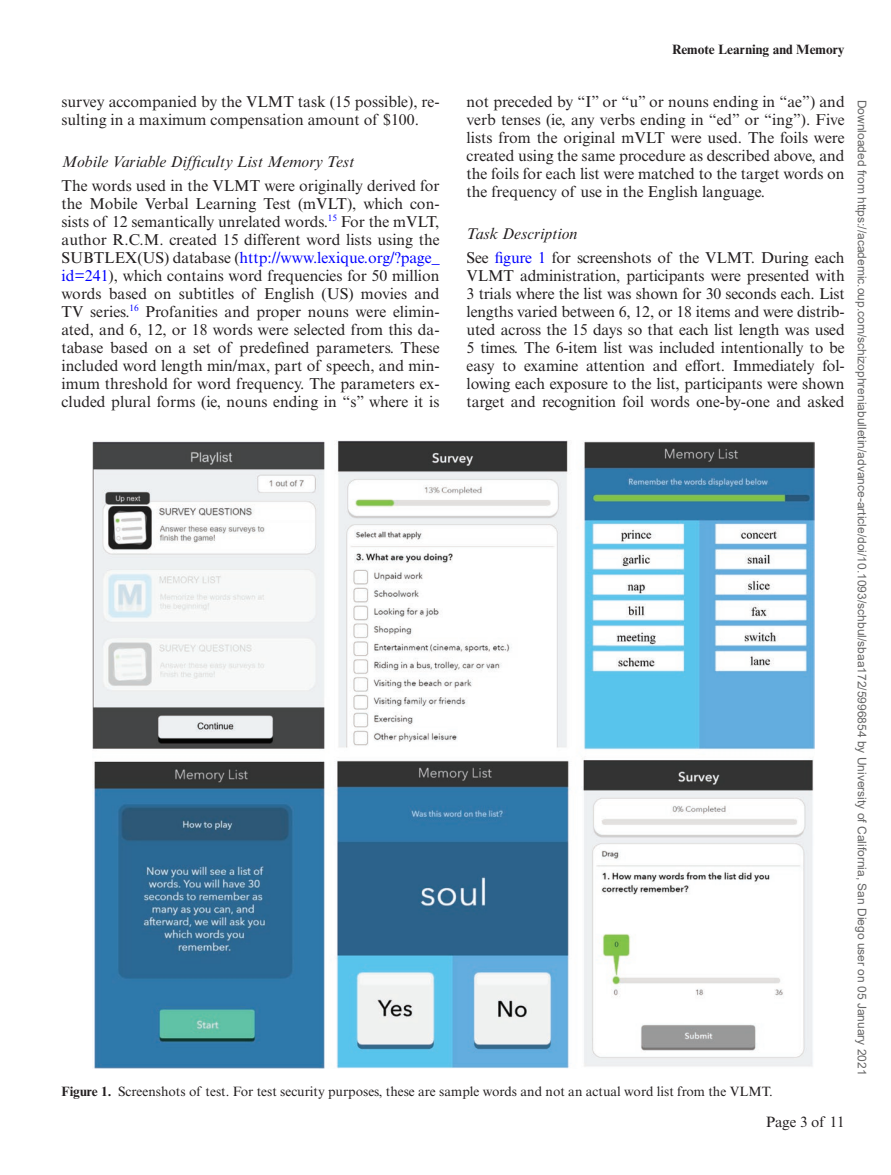
<style>
.page{position:relative;width:891px;height:1175px;background:#fff}
.page>*{position:absolute;margin:0;border:0;box-sizing:border-box;transform-origin:0 0}
.t1{font:15.75px/18px "Times New Roman MT Std";color:#231f20;text-align:justify}
.t2{font:italic 15.75px "Times New Roman MT Std";color:#231f20}
.t3{font:15px "Times New Roman MT Std";color:#231f20}
.t4{font:13.5px "Times New Roman MT Std";color:#231f20}
.t5{font:700 13.5px "Times New Roman MT Std";color:#231f20}
.t6{font:12px "Arial";color:#666}
.s1{color:#00f}
.s2{font-style:italic}
.s3{font-weight:700}
</style>
<div class="page">
<img style="left:92px;top:441px;width:722px;height:627px">
<p class="t5" style="left:672px;top:41px;width:174px">Remote Learning and Memory</p>
<p class="t1" style="left:62px;top:92px;width:380px">survey accompanied by the VLMT task (15 possible), re&shy;sulting in a maximum compensation amount of $100.</p>
<p class="t2" style="left:62px;top:152px;width:294px">Mobile Variable Difficulty List Memory Test</p>
<p class="t1" style="left:61px;top:176px;width:380px">The words used in the VLMT were originally derived for the Mobile Verbal Learning Test (mVLT), which con&shy;sists of 12 semantically unrelated words.<sup>15</sup> For the mVLT, author R.C.M. created 15 different word lists using the SUBTLEX(US) database (<span class="s1">http://www.lexique.org/?page_ id=241</span>), which contains word frequencies for 50 million words based on subtitles of English (US) movies and TV series.<sup>16</sup> Profanities and proper nouns were elimin&shy;ated, and 6, 12, or 18 words were selected from this da&shy;tabase based on a set of predefined parameters. These included word length min/max, part of speech, and min&shy;imum threshold for word frequency. The parameters ex&shy;cluded plural forms (ie, nouns ending in “s” where it is</p>
<p class="t1" style="left:466px;top:92px;width:380px">not preceded by “I” or “u” or nouns ending in “ae”) and verb tenses (ie, any verbs ending in “ed” or “ing”). Five lists from the original mVLT were used. The foils were created using the same procedure as described above, and the foils for each list were matched to the target words on the frequency of use in the English language.</p>
<p class="t1" style="left:466px;top:221px;width:379px;line-height:24px"><span class="s2">Task Description<br></span>See <span class="s1">figure 1</span> for screenshots of the VLMT. During each</p>
<p class="t1" style="left:466px;top:266px;width:380px">VLMT administration, participants were presented with 3 trials where the list was shown for 30 seconds each. List lengths varied between 6, 12, or 18 items and were distrib&shy;uted across the 15 days so that each list length was used 5 times. The 6-item list was included intentionally to be easy to examine attention and effort. Immediately fol&shy;lowing each exposure to the list, participants were shown target and recognition foil words one-by-one and asked</p>
<p class="t4" style="left:62px;top:1083px;width:713px"><span class="s3">Figure 1.</span> Screenshots of test. For test security purposes, these are sample words and not an actual word list from the VLMT.</p>
<p class="t3" style="left:766px;top:1113px;width:80px">Page 3 of 11</p>
<p class="t6" style="left:866px;top:100px;width:977px;rotate:90deg">Downloaded from https://academic.oup.com/schizophreniabulletin/advance-article/doi/10.1093/schbul/sbaa172/5996854 by University of California, San Diego user on 05 January 2021</p>
</div>
